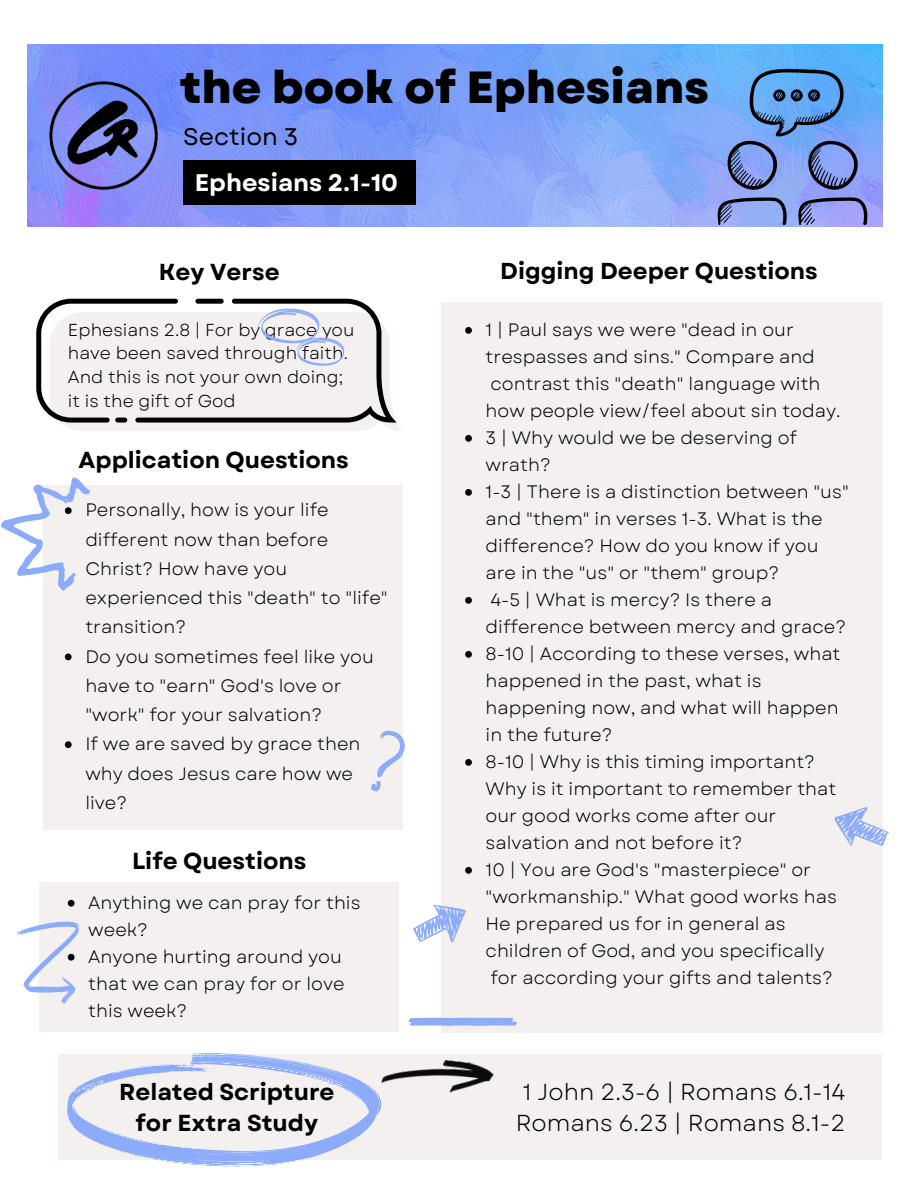
<style>
.page{position:relative;width:918px;height:1188px;background:#fff}
.page>*{position:absolute;margin:0;border:0;box-sizing:border-box;transform-origin:0 0}
.t1{font:800 45px "Garet";color:#000}
.t2{font:700 24px "Garet";color:#fff}
.t3{font:24px "Garet";color:#000}
.t4{font:700 23.1px/31.5px "Garet";color:#000;text-align:center}
.t5{font:23.1px/31.5px "Garet";color:#000;text-align:center}
.t6{font:18px/27px "Garet";color:#000}
.t7{font:17.4px/23.9px "Garet";color:#000}
</style>
<div class="page">
<div style="left:441px;top:302px;width:441px;height:730px;background:#f4f0f0"></div>
<div style="left:43px;top:485px;width:360px;height:344px;background:#f4f0f0"></div>
<div style="left:59px;top:1055px;width:823px;height:105px;background:#f4f0f0"></div>
<img style="left:390px;top:1054px;width:104px;height:39px">
<div style="left:39px;top:882px;width:360px;height:150px;background:#f4f0f0"></div>
<svg style="left:465px;top:327px;width:7px;height:7px"></svg>
<svg style="left:465px;top:435px;width:7px;height:7px"></svg>
<svg style="left:465px;top:489px;width:7px;height:7px"></svg>
<svg style="left:465px;top:597px;width:7px;height:7px"></svg>
<svg style="left:465px;top:651px;width:7px;height:7px"></svg>
<svg style="left:465px;top:759px;width:7px;height:7px"></svg>
<svg style="left:465px;top:867px;width:7px;height:7px"></svg>
<svg style="left:413px;top:904px;width:53px;height:39px"></svg>
<svg style="left:65px;top:654px;width:7px;height:6px"></svg>
<svg style="left:65px;top:741px;width:7px;height:7px"></svg>
<svg style="left:1px;top:477px;width:90px;height:114px"></svg>
<svg style="left:17px;top:900px;width:62px;height:93px"></svg>
<svg style="left:55px;top:940px;width:335px;height:227px"></svg>
<svg style="left:370px;top:730px;width:35px;height:62px"></svg>
<svg style="left:36px;top:299px;width:365px;height:132px"></svg>
<svg style="left:408px;top:1018px;width:109px;height:8px"></svg>
<img style="left:28px;top:45px;width:855px;height:182px">
<img style="left:47px;top:79px;width:113px;height:113px">
<div style="left:183px;top:160px;width:233px;height:45px;background:#000"></div>
<svg style="left:716px;top:69px;width:152px;height:157px;background:#6c91d4"></svg>
<svg style="left:834px;top:796px;width:55px;height:62px"></svg>
<h1 class="t1" style="left:180px;top:55px;width:531px">the book of Ephesians</h1>
<h2 class="t3" style="left:183px;top:120px;width:117px">Section 3</h2>
<h2 class="t2" style="left:195px;top:165px;width:205px">Ephesians 2.1-10</h2>
<p class="t4" style="left:159px;top:256px;width:122px">Key Verse</p>
<p class="t7" style="left:68px;top:318px;width:288px">Ephesians 2.8 | For by grace you have been saved through faith.<br>And this is not your own doing; it is the gift of God</p>
<p class="t4" style="left:79px;top:444px;width:272px">Application Questions</p>
<p class="t6" style="left:85px;top:495px;width:304px;line-height:29.2px">Personally, how is your life different now than before<br>Christ? How have you experienced this "death" to "life" transition?<br>Do you sometimes feel like you have to "earn" God's love or "work" for your salvation?<br>If we are saved by grace then why does Jesus care how we live?</p>
<p class="t4" style="left:132px;top:845px;width:176px">Life Questions</p>
<p class="t6" style="left:88px;top:889px;width:274px">Anything we can pray for this week?<br>Anyone hurting around you that we can pray for or love this week?</p>
<p class="t4" style="left:500px;top:255px;width:319px">Digging Deeper Questions</p>
<p class="t6" style="left:486px;top:316px;width:365px">1 | Paul says we were "dead in our trespasses and sins." Compare and contrast this "death" language with how people view/feel about sin today.<br>3 | Why would we be deserving of wrath?<br>1-3 | There is a distinction between "us" and "them" in verses 1-3. What is the difference? How do you know if you are in the "us" or "them" group?<br>4-5 | What is mercy? Is there a difference between mercy and grace?<br>8-10 | According to these verses, what happened in the past, what is happening now, and what will happen in the future?<br>8-10 | Why is this timing important?<br>Why is it important to remember that our good works come after our salvation and not before it?<br>10 | You are God's "masterpiece" or "workmanship." What good works has<br>He prepared us for in general as children of God, and you specifically for according your gifts and talents?</p>
<p class="t4" style="left:119px;top:1076px;width:217px">Related Scripture for Extra Study</p>
<p class="t5" style="left:516px;top:1076px;width:331px">1 John 2.3-6 | Romans 6.1-14<br>Romans 6.23 | Romans 8.1-2</p>
</div>
